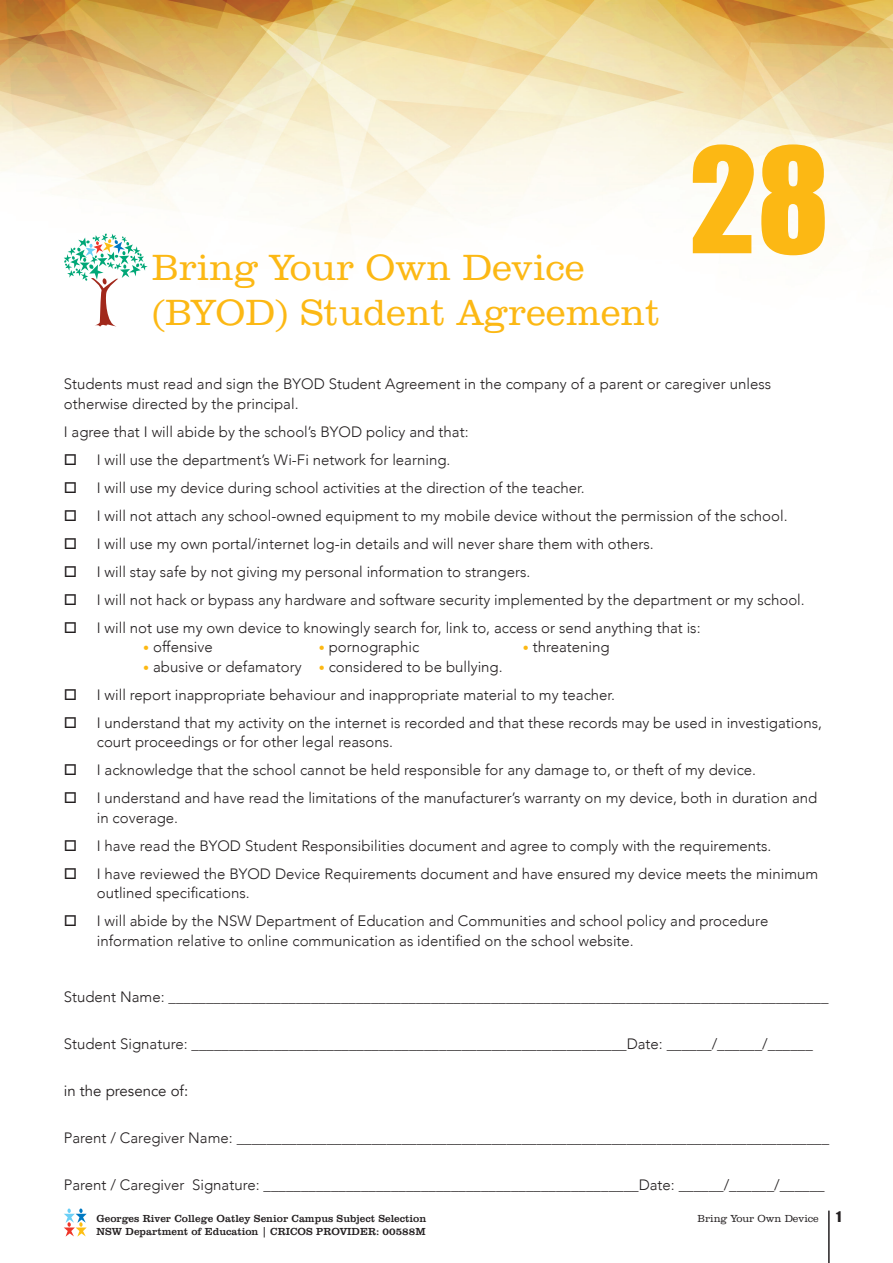
<style>
.page{position:relative;width:893px;height:1263px;background:#fff}
.page>*{position:absolute;margin:0;border:0;box-sizing:border-box;transform-origin:0 0}
.t1{font:135px "Impact";color:#fcb814}
.t2{font:300 37.5px/45px "Clarendon BT";color:#fcb814}
.t3{font:300 15px/19.5px "Avenir";color:#231f20}
.t4{font:15px "Avenir";color:#231f20}
.t5{font:13.5px "Impact";color:#231f20}
.t6{font:10.5px/12.6px "Clarendon BT";color:#231f20}
.t7{font:300 10.5px "Clarendon BT";color:#231f20}
.s1{font-size:12px;color:#fcb814}
</style>
<div class="page">
<img style="left:0;top:0;width:893px;height:258px">
<svg style="left:64px;top:1208px;width:23px;height:28px"></svg>
<hr style="left:828px;top:1210px;width:2px;height:53px;background:#231f20">
<svg style="left:64px;top:233px;width:84px;height:94px"></svg>
<h2 class="t2" style="left:152px;top:245px;width:510px">Bring Your Own Device (BYOD) Student Agreement</h2>
<h1 class="t1" style="left:689px;top:96px;width:141px">28</h1>
<p class="t3" style="left:64px;top:374px;width:709px">Students must read and sign the BYOD Student Agreement in the company of a parent or caregiver unless otherwise directed by the principal.</p>
<p class="t3" style="left:64px;top:422px;width:406px">I agree that I will abide by the school’s BYOD policy and that:</p>
<p class="t3" style="left:64px;top:450px;width:388px">□ I will use the department’s Wi-Fi network for learning.</p>
<p class="t3" style="left:64px;top:478px;width:522px">□ I will use my device during school activities at the direction of the teacher.</p>
<p class="t3" style="left:64px;top:506px;width:725px">□ I will not attach any school-owned equipment to my mobile device without the permission of the school.</p>
<p class="t3" style="left:64px;top:534px;width:591px">□ I will use my own portal/internet log-in details and will never share them with others.</p>
<p class="t3" style="left:64px;top:562px;width:468px">□ I will stay safe by not giving my personal information to strangers.</p>
<p class="t3" style="left:64px;top:590px;width:742px">□ I will not hack or bypass any hardware and software security implemented by the department or my school.</p>
<p class="t3" style="left:64px;top:618px;width:638px">□ I will not use my own device to knowingly search for, link to, access or send anything that is:</p>
<p class="t3" style="left:143px;top:637px;width:71px"><span class="s1">•</span> offensive</p>
<p class="t3" style="left:319px;top:637px;width:102px"><span class="s1">•</span> pornographic</p>
<p class="t3" style="left:523px;top:637px;width:88px"><span class="s1">•</span> threatening</p>
<p class="t3" style="left:143px;top:657px;width:361px"><span class="s1">•</span> abusive or defamatory <span class="s1">•</span> considered to be bullying.</p>
<p class="t3" style="left:64px;top:685px;width:553px">□ I will report inappropriate behaviour and inappropriate material to my teacher.</p>
<p class="t3" style="left:97px;top:713px;width:727px;text-indent:-33px">□ I understand that my activity on the internet is recorded and that these records may be used in investigations, court proceedings or for other legal reasons.</p>
<p class="t3" style="left:64px;top:760px;width:694px">□ I acknowledge that the school cannot be held responsible for any damage to, or theft of my device.</p>
<p class="t3" style="left:97px;top:788px;width:722px;text-indent:-33px">□ I understand and have read the limitations of the manufacturer’s warranty on my device, both in duration and in coverage.</p>
<p class="t3" style="left:64px;top:836px;width:709px">□ I have read the BYOD Student Responsibilities document and agree to comply with the requirements.</p>
<p class="t3" style="left:97px;top:864px;width:723px;text-indent:-33px">□ I have reviewed the BYOD Device Requirements document and have ensured my device meets the minimum outlined specifications.</p>
<p class="t3" style="left:97px;top:911px;width:673px;text-indent:-33px">□ I will abide by the NSW Department of Education and Communities and school policy and procedure information relative to online communication as identified on the school website.</p>
<p class="t3" style="left:64px;top:987px;width:766px">Student Name: ________________________________________________________________________________________</p>
<p class="t3" style="left:64px;top:1034px;width:750px">Student Signature: __________________________________________________________Date: ______/______/______</p>
<p class="t4" style="left:64px;top:1082px;width:126px">in the presence of:</p>
<p class="t3" style="left:64px;top:1128px;width:767px">Parent / Caregiver Name: _______________________________________________________________________________</p>
<p class="t3" style="left:64px;top:1175px;width:762px">Parent / Caregiver Signature: __________________________________________________Date: ______/______/______</p>
<p class="t6" style="left:97px;top:1212px;width:331px">Georges River College Oatley Senior Campus Subject Selection<br>NSW Department of Education | CRICOS PROVIDER: 00588M</p>
<p class="t5" style="left:836px;top:1206px;width:7px">1</p>
<p class="t7" style="left:698px;top:1212px;width:123px">Bring Your Own Device</p>
</div>
